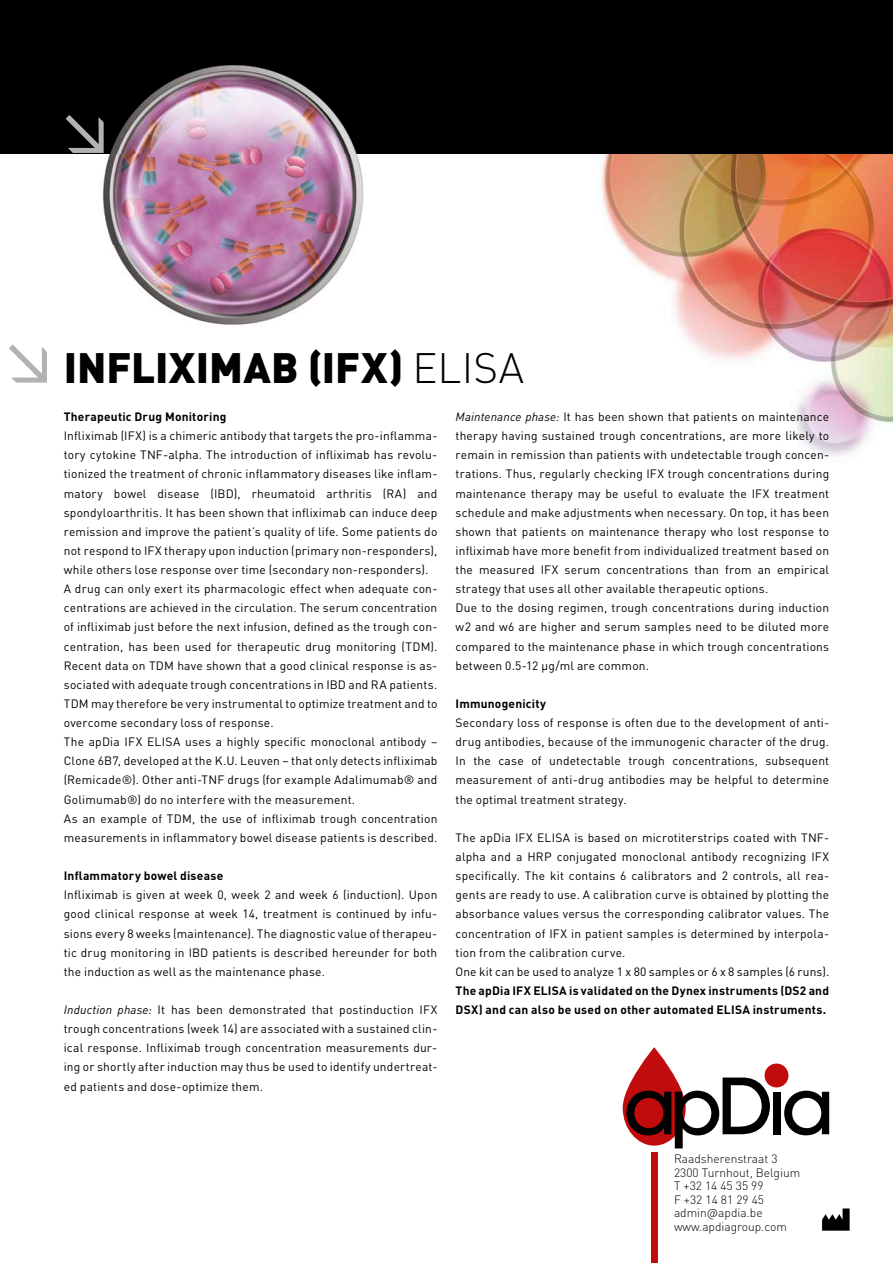
<style>
.page{position:relative;width:893px;height:1263px;background:#fff}
.page>*{position:absolute;margin:0;border:0;box-sizing:border-box;transform-origin:0 0}
.t1{font:500 55.5px "DIN Pro";color:#b2b2b2}
.t2{font:900 42px "DIN Pro";color:#000}
.t3{font:12px/19.2px "DIN Pro";letter-spacing:.015em;color:#000}
.t4{font:700 12px/19.2px "DIN Pro";letter-spacing:.02em;color:#000}
.t5{font:300 12px/13.5px "DIN Pro";color:#000}
.s1{font-weight:300}
.s2{font-style:italic}
</style>
<div class="page">
<img style="left:0;top:153px;width:893px;height:947px">
<div style="left:0;top:0;width:893px;height:153px;background:#000"></div>
<svg style="left:623px;top:1047px;width:147px;height:101px"></svg>
<div style="left:773px;top:1092px;width:8px;height:42px;background:#000"></div>
<svg style="left:784px;top:1091px;width:45px;height:44px"></svg>
<div style="left:764px;top:1063px;width:24px;height:24px;background:#c00c0d;border-radius:50%"></div>
<div style="left:651px;top:1152px;width:6px;height:111px;background:#c00c0d"></div>
<svg style="left:822px;top:1208px;width:28px;height:23px"></svg>
<img style="left:83px;top:65px;width:296px;height:274px">
<h1 class="t1" style="left:57px;top:92px;width:58px">↘</h1>
<h1 class="t1" style="left:0;top:321px;width:58px">↘</h1>
<h2 class="t2" style="left:64px;top:339px;width:462px">INFLIXIMAB (IFX) <span class="s1">ELISA</span></h2>
<p class="t3" style="left:456px;top:407px;width:375px"><span class="s2">Maintenance phase:</span> It has been shown that patients on maintenance therapy having sustained trough concentrations, are more likely to remain in remission than patients with undetectable trough concen&shy;trations. Thus, regularly checking IFX trough concentrations during maintenance therapy may be useful to evaluate the IFX treatment schedule and make adjustments when necessary. On top, it has been shown that patients on maintenance therapy who lost response to infliximab have more benefit from individualized treatment based on the measured IFX serum concentrations than from an empirical strategy that uses all other available therapeutic options.<br>Due to the dosing regimen, trough concentrations during induction w2 and w6 are higher and serum samples need to be diluted more compared to the maintenance phase in which trough concentrations between 0.5-12 µg/ml are common.</p>
<p class="t4" style="left:456px;top:693px;width:92px">Immunogenicity</p>
<p class="t3" style="left:456px;top:713px;width:375px;text-align:justify">Secondary loss of response is often due to the development of anti&shy;drug antibodies, because of the immunogenic character of the drug.<br>In the case of undetectable trough concentrations, subsequent measurement of anti-drug antibodies may be helpful to determine the optimal treatment strategy.</p>
<p class="t3" style="left:456px;top:827px;width:375px">The apDia IFX ELISA is based on microtiterstrips coated with TNF&shy;alpha and a HRP conjugated monoclonal antibody recognizing IFX specifically. The kit contains 6 calibrators and 2 controls, all rea&shy;gents are ready to use. A calibration curve is obtained by plotting the absorbance values versus the corresponding calibrator values. The concentration of IFX in patient samples is determined by interpola&shy;tion from the calibration curve.<br>One kit can be used to analyze 1 x 80 samples or 6 x 8 samples (6 runs).</p>
<p class="t4" style="left:456px;top:980px;width:375px">The apDia IFX ELISA is validated on the Dynex instruments (DS2 and<br>DSX) and can also be used on other automated ELISA instruments.</p>
<p class="t4" style="left:64px;top:407px;width:164px">Therapeutic Drug Monitoring</p>
<p class="t3" style="left:64px;top:426px;width:375px">Infliximab (IFX) is a chimeric antibody that targets the pro-inflamma&shy;tory cytokine TNF-alpha. The introduction of infliximab has revolu&shy;tionized the treatment of chronic inflammatory diseases like inflam&shy;matory bowel disease (IBD), rheumatoid arthritis (RA) and spondyloarthritis. It has been shown that infliximab can induce deep remission and improve the patient’s quality of life. Some patients do not respond to IFX therapy upon induction (primary non-responders), while others lose response over time (secondary non-responders).<br>A drug can only exert its pharmacologic effect when adequate con&shy;centrations are achieved in the circulation. The serum concentration of infliximab just before the next infusion, defined as the trough con&shy;centration, has been used for therapeutic drug monitoring (TDM).<br>Recent data on TDM have shown that a good clinical response is as&shy;sociated with adequate trough concentrations in IBD and RA patients.<br>TDM may therefore be very instrumental to optimize treatment and to overcome secondary loss of response.<br>The apDia IFX ELISA uses a highly specific monoclonal antibody – Clone 6B7, developed at the K.U. Leuven – that only detects infliximab (Remicade®). Other anti-TNF drugs (for example Adalimumab® and Golimumab®) do no interfere with the measurement.<br>As an example of TDM, the use of infliximab trough concentration measurements in inflammatory bowel disease patients is described.</p>
<p class="t4" style="left:64px;top:866px;width:161px">Inflammatory bowel disease</p>
<p class="t3" style="left:64px;top:885px;width:375px;text-align:justify">Infliximab is given at week 0, week 2 and week 6 (induction). Upon good clinical response at week 14, treatment is continued by infu&shy;sions every 8 weeks (maintenance). The diagnostic value of therapeu&shy;tic drug monitoring in IBD patients is described hereunder for both the induction as well as the maintenance phase.</p>
<p class="t3" style="left:64px;top:1000px;width:375px;text-align:justify"><span class="s2">Induction phase:</span> It has been demonstrated that postinduction IFX trough concentrations (week 14) are associated with a sustained clin&shy;ical response. Infliximab trough concentration measurements dur&shy;ing or shortly after induction may thus be used to identify undertreat&shy;ed patients and dose-optimize them.</p>
<p class="t5" style="left:674px;top:1152px;width:128px">Raadsherenstraat 3<br>2300 Turnhout, Belgium<br>T +32 14 45 35 99<br>F +32 14 81 29 45 admin@apdia.be www.apdiagroup.com</p>
</div>
